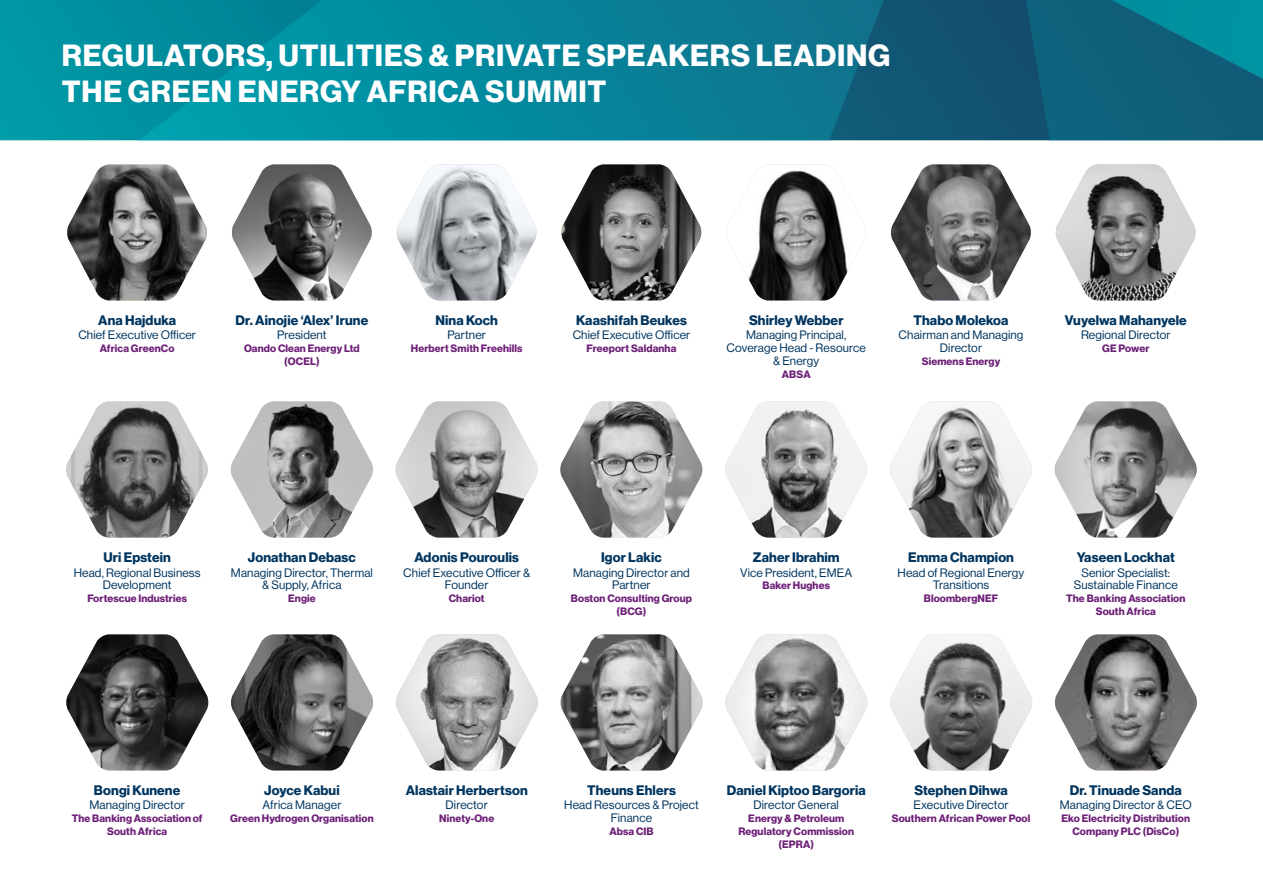
<style>
.page{position:relative;width:1263px;height:893px;background:#fff}
.page>*{position:absolute;margin:0;border:0;box-sizing:border-box;transform-origin:0 0}
.t1{font:30px/36.2px "N Haas Grotesk DS Pro 75 Bd";letter-spacing:.025em;color:#fff}
.t2{font:13.5px "N Haas Grotesk DS Pro 75 Bd";letter-spacing:.01em;color:#00355f}
.t3{font:12px/12.8px "N Haas Grotesk DS Pro 55 Rg";letter-spacing:.01em;color:#00355f;text-align:center}
.t4{font:10.5px/12.8px "N Haas Grotesk DS Pro 75 Bd";letter-spacing:.01em;color:#6d2077;text-align:center}
</style>
<div class="page">
<img style="left:67px;top:164px;width:140px;height:136px">
<img style="left:231px;top:164px;width:141px;height:136px">
<img style="left:396px;top:164px;width:141px;height:136px">
<img style="left:561px;top:164px;width:141px;height:136px">
<img style="left:726px;top:164px;width:140px;height:136px">
<img style="left:891px;top:164px;width:140px;height:136px">
<img style="left:1055px;top:164px;width:141px;height:136px">
<div style="left:0;top:0;width:27px;height:140px;background:#009aa6"></div>
<svg style="left:1122px;top:0;width:141px;height:140px;background:#0b6d84"></svg>
<svg style="left:27px;top:0;width:1095px;height:140px;background:#077c92"></svg>
<svg style="left:66px;top:454px;width:142px;height:31px"></svg>
<img style="left:72px;top:401px;width:131px;height:137px">
<img style="left:230px;top:401px;width:143px;height:137px">
<img style="left:395px;top:401px;width:143px;height:137px">
<img style="left:560px;top:401px;width:143px;height:137px">
<img style="left:725px;top:401px;width:142px;height:137px">
<img style="left:890px;top:401px;width:142px;height:137px">
<img style="left:1054px;top:401px;width:143px;height:137px">
<img style="left:66px;top:634px;width:143px;height:136px">
<img style="left:231px;top:634px;width:142px;height:136px">
<img style="left:396px;top:634px;width:142px;height:136px">
<img style="left:560px;top:634px;width:143px;height:136px">
<img style="left:725px;top:634px;width:143px;height:136px">
<img style="left:890px;top:634px;width:142px;height:136px">
<img style="left:1055px;top:634px;width:142px;height:136px">
<h1 class="t1" style="left:62px;top:37px;width:830px">REGULATORS, UTILITIES &amp; PRIVATE SPEAKERS LEADING<br>THE GREEN ENERGY AFRICA SUMMIT</h1>
<p class="t2" style="left:98px;top:312px;width:80px">Ana Hajduka</p>
<p class="t3" style="left:78px;top:329px;width:119px">Chief Executive Officer</p>
<p class="t4" style="left:100px;top:342px;width:76px">Africa GreenCo</p>
<p class="t2" style="left:236px;top:312px;width:134px">Dr. Ainojie ‘Alex’ Irune</p>
<p class="t3" style="left:277px;top:329px;width:51px">President</p>
<p class="t4" style="left:244px;top:342px;width:117px">Oando Clean Energy Ltd (OCEL)</p>
<p class="t2" style="left:435px;top:312px;width:64px">Nina Koch</p>
<p class="t3" style="left:447px;top:329px;width:40px">Partner</p>
<p class="t4" style="left:411px;top:342px;width:113px">Herbert Smith Freehills</p>
<p class="t2" style="left:576px;top:312px;width:112px">Kaashifah Beukes</p>
<p class="t3" style="left:573px;top:329px;width:119px">Chief Executive Officer</p>
<p class="t4" style="left:587px;top:342px;width:91px">Freeport Saldanha</p>
<p class="t2" style="left:749px;top:312px;width:96px">Shirley Webber</p>
<p class="t3" style="left:727px;top:329px;width:141px">Managing Principal,<br>Coverage Head - Resource &amp; Energy</p>
<p class="t4" style="left:782px;top:368px;width:30px">ABSA</p>
<p class="t2" style="left:913px;top:312px;width:97px">Thabo Molekoa</p>
<p class="t3" style="left:898px;top:329px;width:126px">Chairman and Managing<br>Director</p>
<p class="t4" style="left:922px;top:355px;width:80px">Siemens Energy</p>
<p class="t2" style="left:1065px;top:312px;width:123px">Vuyelwa Mahanyele</p>
<p class="t3" style="left:1081px;top:329px;width:91px">Regional Director</p>
<p class="t4" style="left:1102px;top:342px;width:49px">GE Power</p>
<p class="t2" style="left:103px;top:549px;width:69px">Uri Epstein</p>
<p class="t3" style="left:74px;top:566px;width:128px">Head, Regional Business<br>Development</p>
<p class="t4" style="left:87px;top:592px;width:101px">Fortescue Industries</p>
<p class="t2" style="left:248px;top:549px;width:109px">Jonathan Debasc</p>
<p class="t3" style="left:231px;top:566px;width:144px">Managing Director, Thermal &amp; Supply, Africa</p>
<p class="t4" style="left:288px;top:592px;width:29px">Engie</p>
<p class="t2" style="left:414px;top:549px;width:106px">Adonis Pouroulis</p>
<p class="t3" style="left:403px;top:566px;width:128px">Chief Executive Officer &amp;<br>Founder</p>
<p class="t4" style="left:449px;top:592px;width:37px">Chariot</p>
<p class="t2" style="left:601px;top:549px;width:62px">Igor Lakic</p>
<p class="t3" style="left:573px;top:566px;width:118px">Managing Director and<br>Partner</p>
<p class="t4" style="left:571px;top:592px;width:123px">Boston Consulting Group (BCG)</p>
<p class="t2" style="left:753px;top:549px;width:88px">Zaher Ibrahim</p>
<p class="t3" style="left:740px;top:566px;width:114px">Vice President, EMEA</p>
<p class="t4" style="left:762px;top:579px;width:69px">Baker Hughes</p>
<p class="t2" style="left:908px;top:549px;width:107px">Emma Champion</p>
<p class="t3" style="left:898px;top:566px;width:128px">Head of Regional Energy<br>Transitions</p>
<p class="t4" style="left:924px;top:592px;width:76px">BloombergNEF</p>
<p class="t2" style="left:1077px;top:549px;width:100px">Yaseen Lockhat</p>
<p class="t3" style="left:1074px;top:566px;width:105px">Senior Specialist:<br>Sustainable Finance</p>
<p class="t4" style="left:1066px;top:592px;width:121px">The Banking Association<br>South Africa</p>
<p class="t2" style="left:94px;top:782px;width:88px">Bongi Kunene</p>
<p class="t3" style="left:89px;top:799px;width:97px">Managing Director</p>
<p class="t4" style="left:72px;top:812px;width:132px">The Banking Association of<br>South Africa</p>
<p class="t2" style="left:264px;top:782px;width:77px">Joyce Kabui</p>
<p class="t3" style="left:262px;top:799px;width:81px">Africa Manager</p>
<p class="t4" style="left:230px;top:812px;width:145px">Green Hydrogen Organisation</p>
<p class="t2" style="left:406px;top:782px;width:123px">Alastair Herbertson</p>
<p class="t3" style="left:446px;top:799px;width:44px">Director</p>
<p class="t4" style="left:439px;top:812px;width:57px">Ninety-One</p>
<p class="t2" style="left:587px;top:782px;width:90px">Theuns Ehlers</p>
<p class="t3" style="left:564px;top:799px;width:136px">Head Resources &amp; Project<br>Finance</p>
<p class="t4" style="left:609px;top:825px;width:46px">Absa CIB</p>
<p class="t2" style="left:727px;top:782px;width:141px">Daniel Kiptoo Bargoria</p>
<p class="t3" style="left:753px;top:799px;width:87px">Director General</p>
<p class="t4" style="left:738px;top:812px;width:117px">Energy &amp; Petroleum<br>Regulatory Commission (EPRA)</p>
<p class="t2" style="left:914px;top:782px;width:95px">Stephen Dihwa</p>
<p class="t3" style="left:913px;top:799px;width:97px">Executive Director</p>
<p class="t4" style="left:892px;top:812px;width:140px">Southern African Power Pool</p>
<p class="t2" style="left:1070px;top:782px;width:114px">Dr. Tinuade Sanda</p>
<p class="t3" style="left:1060px;top:799px;width:134px">Managing Director &amp; CEO</p>
<p class="t4" style="left:1061px;top:812px;width:130px">Eko Electricity Distribution<br>Company PLC (DisCo)</p>
</div>
